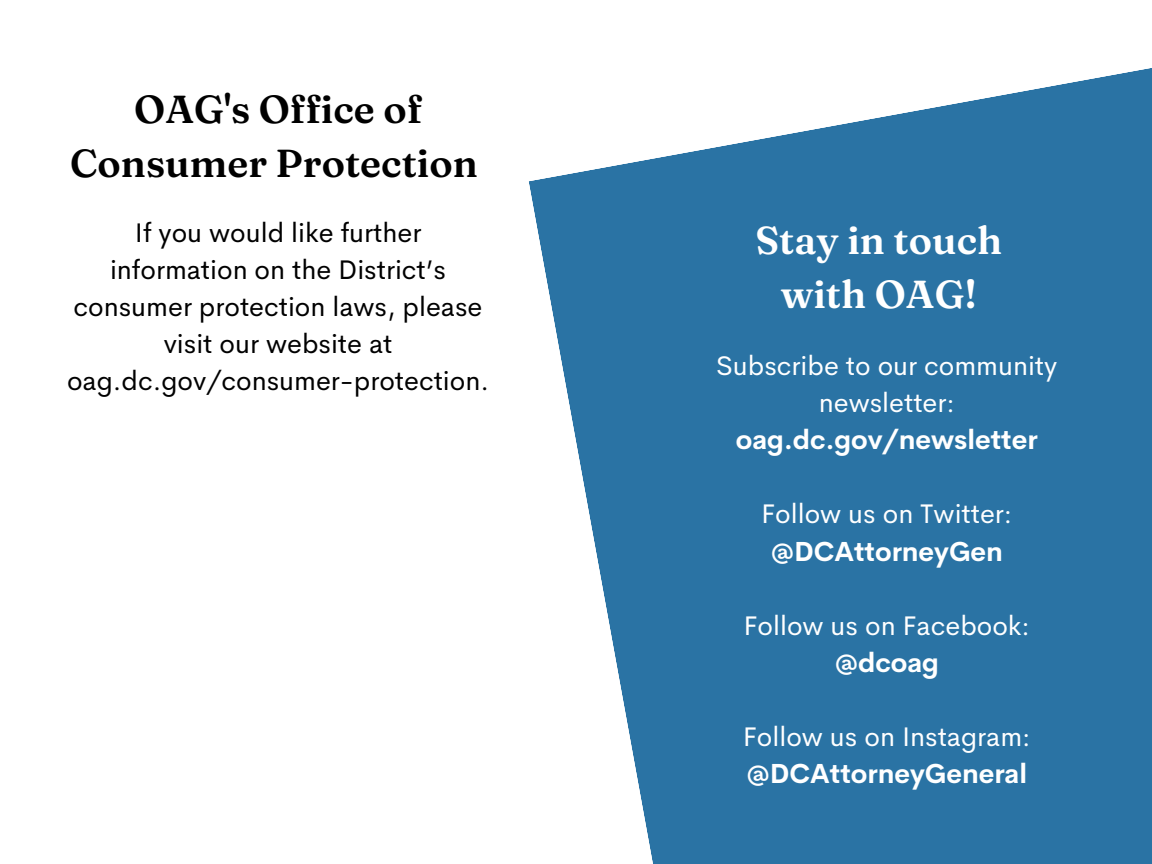
<style>
.page{position:relative;width:1152px;height:864px;background:#fff}
.page>*{position:absolute;margin:0;border:0;box-sizing:border-box;transform-origin:0 0}
.t1{font:600 39px/54px "Fraunces 9 pt";color:#000;text-align:center}
.t2{font:600 39px/54px "Fraunces 9 pt";color:#fff;text-align:center}
.t3{font:27px/37.2px "Cerebri Sans";color:#000;text-align:center}
.t4{font:27px/37.2px "Cerebri Sans";color:#fff;text-align:center}
.t5{font:700 27px "Cerebri Sans";color:#fff}
</style>
<div class="page">
<svg style="left:529px;top:68px;width:623px;height:796px;fill:#2a73a4"></svg>
<p class="t1" style="left:70px;top:82px;width:409px">OAG's Office of<br>Consumer Protection</p>
<p class="t3" style="left:67px;top:214px;width:424px">If you would like further information on the District’s consumer protection laws, please visit our website at oag.dc.gov/consumer-protection.</p>
<p class="t2" style="left:755px;top:213px;width:248px">Stay in touch with OAG!</p>
<p class="t4" style="left:716px;top:347px;width:343px">Subscribe to our community newsletter:</p>
<p class="t5" style="left:736px;top:422px;width:303px">oag.dc.gov/newsletter</p>
<p class="t4" style="left:761px;top:495px;width:253px">Follow us on Twitter:</p>
<p class="t5" style="left:771px;top:534px;width:234px">@DCAttorneyGen</p>
<p class="t4" style="left:744px;top:607px;width:288px">Follow us on Facebook:</p>
<p class="t5" style="left:835px;top:645px;width:106px">@dcoag</p>
<p class="t4" style="left:743px;top:718px;width:289px">Follow us on Instagram:</p>
<p class="t5" style="left:746px;top:756px;width:282px">@DCAttorneyGeneral</p>
</div>
